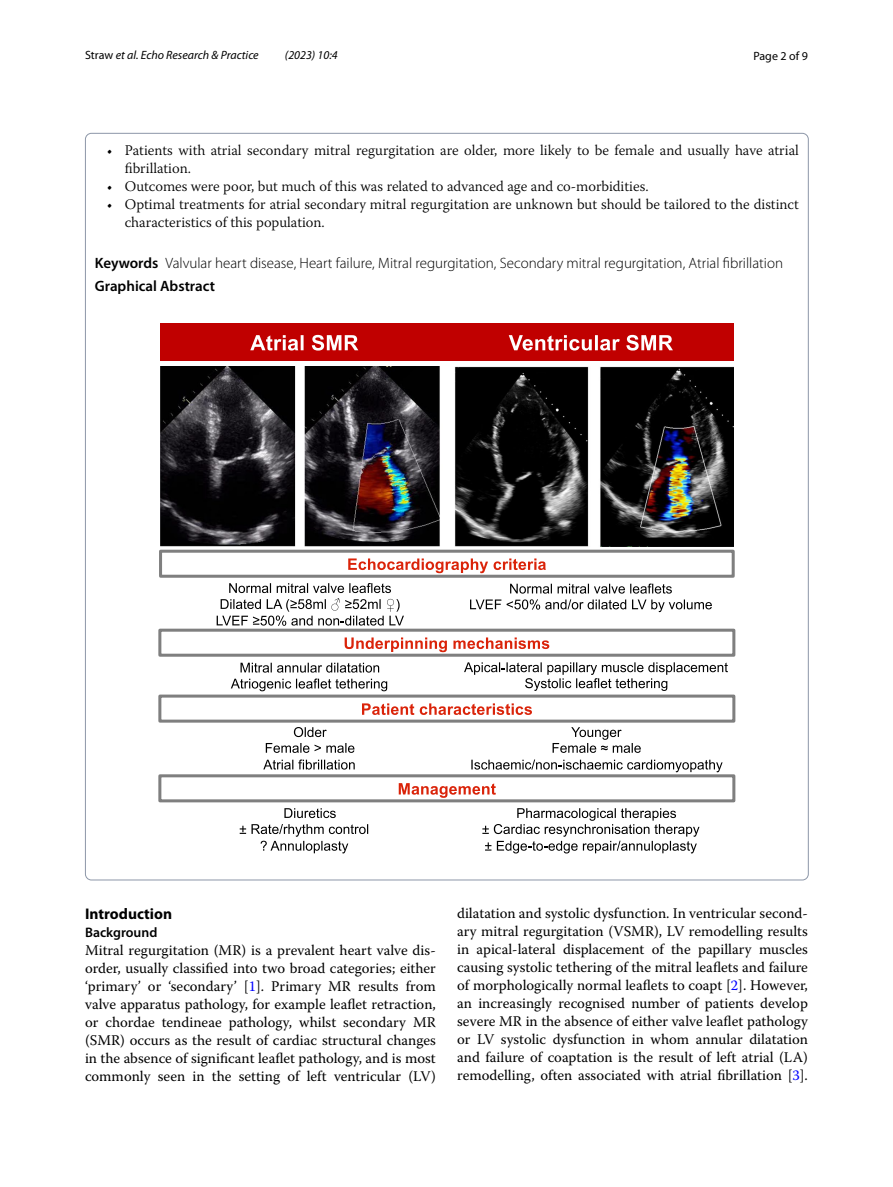
<style>
.page{position:relative;width:893px;height:1187px;background:#fff}
.page>*{position:absolute;margin:0;border:0;box-sizing:border-box;transform-origin:0 0}
.t1{font:700 15.45px "Myriad Pro";color:#000}
.t2{font:300 15px/22.5px "Myriad Pro";color:#000}
.t3{font:14.7px/18px "Warnock Pro";color:#000;text-align:justify}
.t4{font:300 14.7px/18px "Warnock Pro";color:#000}
.t5{font:600 13.8px "Myriad Pro";color:#000}
.t6{font:italic 12px "Myriad Pro";color:#000}
.t7{font:12px "Myriad Pro";color:#000}
.s1{font-style:normal}
.s2{font-weight:600}
.s3{color:#00f}
</style>
<div class="page">
<img style="left:161px;top:366px;width:573px;height:180px">
<svg style="left:464px;top:662px;width:264px;height:29px"></svg>
<div style="left:161px;top:323px;width:287px;height:37px;background:#c00000"></div>
<svg style="left:250px;top:335px;width:108px;height:15px"></svg>
<div style="left:448px;top:323px;width:286px;height:37px;background:#c00000"></div>
<svg style="left:509px;top:335px;width:164px;height:15px"></svg>
<svg style="left:217px;top:583px;width:187px;height:42px"></svg>
<svg style="left:510px;top:583px;width:162px;height:10px"></svg>
<svg style="left:470px;top:599px;width:242px;height:13px"></svg>
<svg style="left:482px;top:808px;width:217px;height:45px"></svg>
<svg style="left:284px;top:808px;width:52px;height:10px"></svg>
<svg style="left:240px;top:824px;width:128px;height:29px"></svg>
<svg style="left:553px;top:727px;width:88px;height:25px"></svg>
<svg style="left:471px;top:759px;width:252px;height:13px"></svg>
<svg style="left:294px;top:727px;width:33px;height:10px"></svg>
<svg style="left:266px;top:743px;width:88px;height:9px"></svg>
<svg style="left:263px;top:759px;width:92px;height:10px"></svg>
<svg style="left:241px;top:662px;width:138px;height:10px"></svg>
<svg style="left:231px;top:678px;width:156px;height:13px"></svg>
<div style="left:159px;top:549px;width:576px;height:28px;border:3px solid #7f7f7f"></div>
<svg style="left:348px;top:558px;width:198px;height:15px"></svg>
<div style="left:158px;top:628px;width:577px;height:28px;border:3px solid #7f7f7f"></div>
<svg style="left:345px;top:637px;width:204px;height:15px"></svg>
<div style="left:158px;top:694px;width:577px;height:28px;border:3px solid #7f7f7f"></div>
<svg style="left:362px;top:703px;width:170px;height:12px"></svg>
<div style="left:158px;top:774px;width:577px;height:28px;border:3px solid #7f7f7f"></div>
<svg style="left:399px;top:783px;width:97px;height:14px"></svg>
<p class="t6" style="left:85px;top:48px;width:175px"><span class="s1">Straw</span> et al. Echo Research &amp; Practice</p>
<p class="t6" style="left:285px;top:48px;width:54px">(2023) 10:4</p>
<p class="t7" style="left:753px;top:48px;width:56px">Page 2 of 9</p>
<p class="t4" style="left:125px;top:141px;width:676px;text-indent:-18px">• Patients with atrial secondary mitral regurgitation are older, more likely to be female and usually have atrial fibrillation.</p>
<p class="t4" style="left:107px;top:177px;width:544px">• Outcomes were poor, but much of this was related to advanced age and co-morbidities.</p>
<p class="t4" style="left:125px;top:195px;width:676px;text-indent:-18px">• Optimal treatments for atrial secondary mitral regurgitation are unknown but should be tailored to the distinct characteristics of this population.</p>
<p class="t2" style="left:95px;top:252px;width:690px"><span class="s2">Keywords</span> Valvular heart disease, Heart failure, Mitral regurgitation, Secondary mitral regurgitation, Atrial fibrillation<br><span class="s2">Graphical Abstract</span></p>
<p class="t1" style="left:85px;top:903px;width:89px">Introduction</p>
<p class="t5" style="left:85px;top:923px;width:74px">Background</p>
<p class="t3" style="left:85px;top:940px;width:352px">Mitral regurgitation (MR) is a prevalent heart valve dis&shy;order, usually classified into two broad categories; either ‘primary’ or ‘secondary’ [<span class="s3">1</span>]. Primary MR results from valve apparatus pathology, for example leaflet retraction, or chordae tendineae pathology, whilst secondary MR (SMR) occurs as the result of cardiac structural changes in the absence of significant leaflet pathology, and is most commonly seen in the setting of left ventricular (LV)</p>
<p class="t3" style="left:457px;top:904px;width:352px">dilatation and systolic dysfunction. In ventricular second&shy;ary mitral regurgitation (VSMR), LV remodelling results in apical-lateral displacement of the papillary muscles causing systolic tethering of the mitral leaflets and failure of morphologically normal leaflets to coapt [<span class="s3">2</span>]. However, an increasingly recognised number of patients develop severe MR in the absence of either valve leaflet pathology or LV systolic dysfunction in whom annular dilatation and failure of coaptation is the result of left atrial (LA) remodelling, often associated with atrial fibrillation [<span class="s3">3</span>].</p>
</div>
